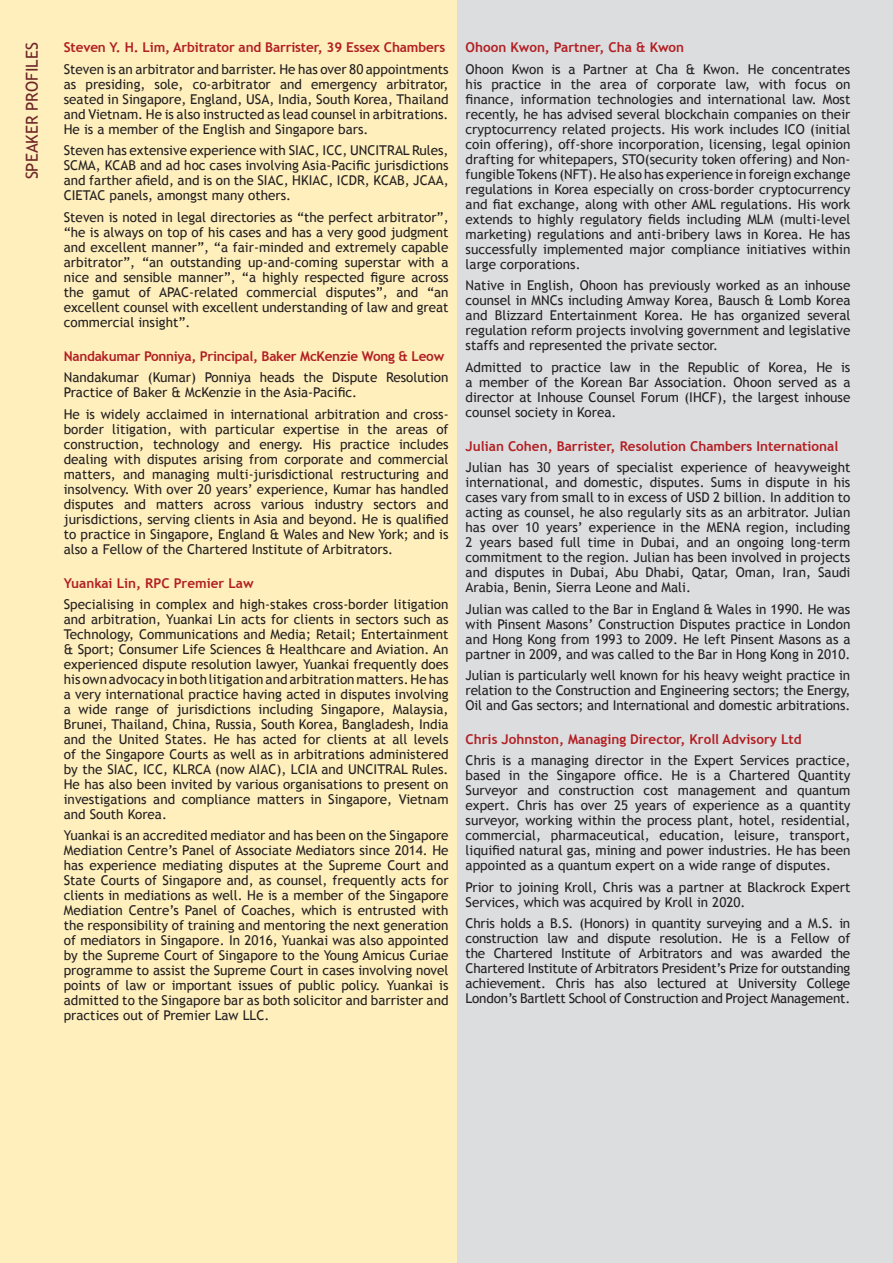
<style>
.page{position:relative;width:893px;height:1263px;background:#fff}
.page>*{position:absolute;margin:0;border:0;box-sizing:border-box;transform-origin:0 0}
.t1{font:16.5px "Trebuchet MS";color:#6e2528}
.t2{font:13.5px/15px "Trebuchet MS";color:#231f20;text-align:justify}
.t3{font:700 13.5px "Trebuchet MS";color:#b21f23}
.t4{font:700 13.5px "Trebuchet MS";letter-spacing:-.02em;color:#b21f23}
</style>
<div class="page">
<div style="left:0;top:0;width:457px;height:1263px;background:#feefbc"></div>
<div style="left:457px;top:0;width:436px;height:1263px;background:#dcdddf"></div>
<p class="t1" style="left:22px;top:179px;width:138px;rotate:-90deg">SPEAKER PROFILES</p>
<p class="t3" style="left:64px;top:39px;width:383px">Steven Y. H. Lim, Arbitrator and Barrister, 39 Essex Chambers</p>
<p class="t2" style="left:64px;top:62px;width:386px">Steven is an arbitrator and barrister. He has over 80 appointments as presiding, sole, co-arbitrator and emergency arbitrator, seated in Singapore, England, USA, India, South Korea, Thailand and Vietnam. He is also instructed as lead counsel in arbitrations.<br>He is a member of the English and Singapore bars.</p>
<p class="t2" style="left:64px;top:143px;width:386px">Steven has extensive experience with SIAC, ICC, UNCITRAL Rules, SCMA, KCAB and ad hoc cases involving Asia-Pacific jurisdictions and farther afield, and is on the SIAC, HKIAC, ICDR, KCAB, JCAA, CIETAC panels, amongst many others.</p>
<p class="t2" style="left:64px;top:210px;width:386px">Steven is noted in legal directories as “the perfect arbitrator”, “he is always on top of his cases and has a very good judgment and excellent manner”, “a fair-minded and extremely capable arbitrator”, “an outstanding up-and-coming superstar with a nice and sensible manner”, “a highly respected figure across the gamut of APAC-related commercial disputes”, and “an excellent counsel with excellent understanding of law and great commercial insight”.</p>
<p class="t4" style="left:64px;top:348px;width:382px">Nandakumar Ponniya, Principal, Baker McKenzie Wong &amp; Leow</p>
<p class="t2" style="left:64px;top:370px;width:386px">Nandakumar (Kumar) Ponniya heads the Dispute Resolution<br>Practice of Baker &amp; McKenzie in the Asia-Pacific.</p>
<p class="t2" style="left:64px;top:406px;width:386px">He is widely acclaimed in international arbitration and cross&shy;border litigation, with particular expertise in the areas of construction, technology and energy. His practice includes dealing with disputes arising from corporate and commercial matters, and managing multi-jurisdictional restructuring and insolvency. With over 20 years’ experience, Kumar has handled disputes and matters across various industry sectors and jurisdictions, serving clients in Asia and beyond. He is qualified to practice in Singapore, England &amp; Wales and New York; and is also a Fellow of the Chartered Institute of Arbitrators.</p>
<p class="t3" style="left:64px;top:574px;width:191px">Yuankai Lin, RPC Premier Law</p>
<p class="t2" style="left:64px;top:597px;width:386px">Specialising in complex and high-stakes cross-border litigation and arbitration, Yuankai Lin acts for clients in sectors such as Technology, Communications and Media; Retail; Entertainment &amp; Sport; Consumer Life Sciences &amp; Healthcare and Aviation. An experienced dispute resolution lawyer, Yuankai frequently does his own advocacy in both litigation and arbitration matters. He has a very international practice having acted in disputes involving a wide range of jurisdictions including Singapore, Malaysia, Brunei, Thailand, China, Russia, South Korea, Bangladesh, India and the United States. He has acted for clients at all levels of the Singapore Courts as well as in arbitrations administered by the SIAC, ICC, KLRCA (now AIAC), LCIA and UNCITRAL Rules.<br>He has also been invited by various organisations to present on investigations and compliance matters in Singapore, Vietnam and South Korea.</p>
<p class="t2" style="left:64px;top:828px;width:386px">Yuankai is an accredited mediator and has been on the Singapore Mediation Centre’s Panel of Associate Mediators since 2014. He has experience mediating disputes at the Supreme Court and State Courts of Singapore and, as counsel, frequently acts for clients in mediations as well. He is a member of the Singapore Mediation Centre’s Panel of Coaches, which is entrusted with the responsibility of training and mentoring the next generation of mediators in Singapore. In 2016, Yuankai was also appointed by the Supreme Court of Singapore to the Young Amicus Curiae programme to assist the Supreme Court in cases involving novel points of law or important issues of public policy. Yuankai is admitted to the Singapore bar as both solicitor and barrister and practices out of Premier Law LLC.</p>
<p class="t3" style="left:466px;top:39px;width:220px">Ohoon Kwon, Partner, Cha &amp; Kwon</p>
<p class="t2" style="left:466px;top:62px;width:386px">Ohoon Kwon is a Partner at Cha &amp; Kwon. He concentrates his practice in the area of corporate law, with focus on finance, information technologies and international law. Most recently, he has advised several blockchain companies on their cryptocurrency related projects. His work includes ICO (initial coin offering), off-shore incorporation, licensing, legal opinion drafting for whitepapers, STO(security token offering) and Non&shy;fungible Tokens (NFT). He also has experience in foreign exchange regulations in Korea especially on cross-border cryptocurrency and fiat exchange, along with other AML regulations. His work extends to highly regulatory fields including MLM (multi-level marketing) regulations and anti-bribery laws in Korea. He has successfully implemented major compliance initiatives within large corporations.</p>
<p class="t2" style="left:466px;top:278px;width:386px">Native in English, Ohoon has previously worked as an inhouse counsel in MNCs including Amway Korea, Bausch &amp; Lomb Korea and Blizzard Entertainment Korea. He has organized several regulation reform projects involving government and legislative staffs and represented the private sector.</p>
<p class="t2" style="left:466px;top:359px;width:386px">Admitted to practice law in the Republic of Korea, He is a member of the Korean Bar Association. Ohoon served as a director at Inhouse Counsel Forum (IHCF), the largest inhouse counsel society in Korea.</p>
<p class="t3" style="left:466px;top:437px;width:374px">Julian Cohen, Barrister, Resolution Chambers International</p>
<p class="t2" style="left:466px;top:460px;width:386px">Julian has 30 years of specialist experience of heavyweight international, and domestic, disputes. Sums in dispute in his cases vary from small to in excess of USD 2 billion. In addition to acting as counsel, he also regularly sits as an arbitrator. Julian has over 10 years’ experience in the MENA region, including 2 years based full time in Dubai, and an ongoing long-term commitment to the region. Julian has been involved in projects and disputes in Dubai, Abu Dhabi, Qatar, Oman, Iran, Saudi Arabia, Benin, Sierra Leone and Mali.</p>
<p class="t2" style="left:466px;top:601px;width:386px">Julian was called to the Bar in England &amp; Wales in 1990. He was with Pinsent Masons’ Construction Disputes practice in London and Hong Kong from 1993 to 2009. He left Pinsent Masons as a partner in 2009, and was called to the Bar in Hong Kong in 2010.</p>
<p class="t2" style="left:466px;top:668px;width:386px">Julian is particularly well known for his heavy weight practice in relation to the Construction and Engineering sectors; the Energy, Oil and Gas sectors; and International and domestic arbitrations.</p>
<p class="t3" style="left:466px;top:731px;width:338px">Chris Johnston, Managing Director, Kroll Advisory Ltd</p>
<p class="t2" style="left:466px;top:753px;width:386px">Chris is a managing director in the Expert Services practice, based in the Singapore office. He is a Chartered Quantity Surveyor and construction cost management and quantum expert. Chris has over 25 years of experience as a quantity surveyor, working within the process plant, hotel, residential, commercial, pharmaceutical, education, leisure, transport, liquified natural gas, mining and power industries. He has been appointed as a quantum expert on a wide range of disputes.</p>
<p class="t2" style="left:466px;top:880px;width:386px">Prior to joining Kroll, Chris was a partner at Blackrock Expert<br>Services, which was acquired by Kroll in 2020.</p>
<p class="t2" style="left:466px;top:916px;width:386px">Chris holds a B.S. (Honors) in quantity surveying and a M.S. in construction law and dispute resolution. He is a Fellow of the Chartered Institute of Arbitrators and was awarded the Chartered Institute of Arbitrators President’s Prize for outstanding achievement. Chris has also lectured at University College London’s Bartlett School of Construction and Project Management.</p>
</div>
